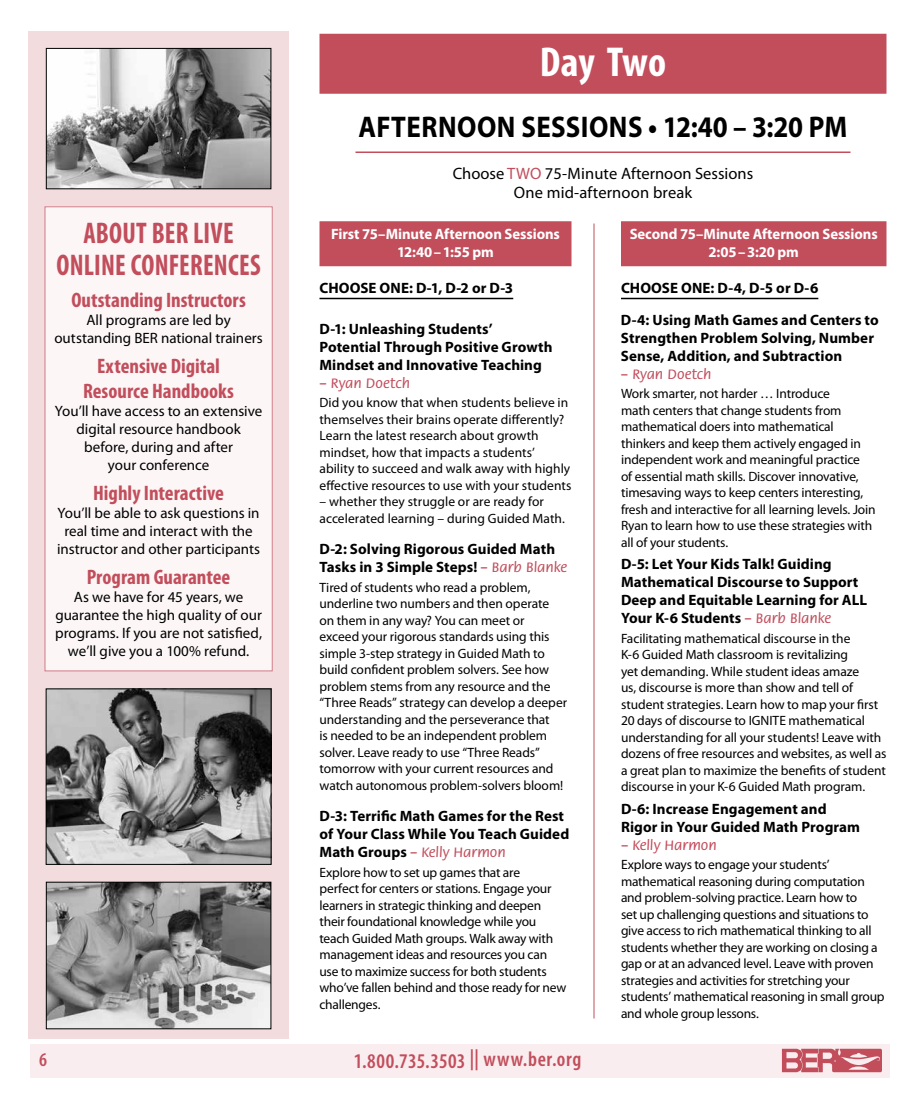
<style>
.page{position:relative;width:918px;height:1107px;background:#fff}
.page>*{position:absolute;margin:0;border:0;box-sizing:border-box;transform-origin:0 0}
.t1{font:700 condensed 42px "Myriad Pro";letter-spacing:.005em;color:#fff}
.t2{font:700 30px "Myriad Pro";letter-spacing:.015em;color:#000;scale:.9 1}
.t3{font:700 condensed 30px/31.5px "Myriad Pro";letter-spacing:.01em;color:#c24e5c;text-align:center;scale:.9 1}
.t4{font:700 condensed 21px/25.2px "Myriad Pro";color:#c24e5c;text-align:center}
.t5{font:600 condensed 21px "Myriad Pro";letter-spacing:.03em;color:#c24e5c}
.t6{font:600 condensed 19.5px "Myriad Pro";color:#c24e5c}
.t7{font:16.5px/19.8px "Myriad Pro";letter-spacing:.005em;color:#000;text-align:center}
.t8{font:700 15px/18px "Myriad Pro";letter-spacing:.005em;color:#000}
.t9{font:15px/18px "Myriad Pro";color:#000;text-align:center}
.t10{font:700 15px/18px "Myriad Pro";letter-spacing:-.005em;color:#fff;text-align:center}
.t11{font:500 15px "Flora Std";color:#c24e5c}
.t12{font:13.5px/16.5px "Myriad Pro";letter-spacing:-.01em;color:#000}
.s1{color:#c24e5c}
.s2{font-family:"Flora Std";font-weight:500;color:#c24e5c}
.s3{font-family:"Myriad Pro";font-weight:700;color:#000}
</style>
<div class="page">
<div style="left:320px;top:34px;width:566px;height:60px;background:#c24e5c"></div>
<hr style="left:356px;top:152px;width:494px;height:1px;background:#c24e5c">
<div style="left:320px;top:221px;width:252px;height:45px;background:#c24e5c"></div>
<hr style="left:320px;top:298px;width:193px;height:1px;background:#000">
<div style="left:621px;top:221px;width:265px;height:45px;background:#c24e5c"></div>
<hr style="left:621px;top:298px;width:197px;height:1px;background:#000">
<div style="left:28px;top:32px;width:261px;height:1008px;background:#f3dcde"></div>
<div style="left:30px;top:1044px;width:860px;height:33px;background:#f9edef"></div>
<svg style="left:782px;top:1049px;width:100px;height:23px"></svg>
<hr style="left:594px;top:224px;width:1px;height:794px;background:#c24e5c">
<div style="left:45px;top:207px;width:227px;height:464px;background:#fcf6f7"></div>
<div style="left:45px;top:206px;width:228px;height:465px;border:1px solid #d17a85"></div>
<img style="left:48px;top:50px;width:221px;height:137px">
<div style="left:46px;top:48px;width:225px;height:141px;border:1px solid #000"></div>
<img style="left:48px;top:691px;width:221px;height:172px">
<div style="left:46px;top:689px;width:225px;height:176px;border:1px solid #000"></div>
<img style="left:48px;top:884px;width:221px;height:143px">
<div style="left:46px;top:882px;width:225px;height:147px;border:1px solid #000"></div>
<h2 class="t3" style="left:57px;top:217px;width:228px">ABOUT BER LIVE<br>ONLINE CONFERENCES</h2>
<h3 class="t4" style="left:71px;top:287px;width:176px">Outstanding Instructors</h3>
<p class="t9" style="left:54px;top:311px;width:210px">All programs are led by outstanding BER national trainers</p>
<h3 class="t4" style="left:83px;top:353px;width:152px">Extensive Digital<br>Resource Handbooks</h3>
<p class="t9" style="left:55px;top:402px;width:209px">You’ll have access to an extensive digital resource handbook before, during and after<br>your conference</p>
<h3 class="t4" style="left:93px;top:480px;width:132px">Highly Interactive</h3>
<p class="t9" style="left:57px;top:504px;width:205px">You’ll be able to ask questions in real time and interact with the instructor and other participants</p>
<h3 class="t4" style="left:87px;top:564px;width:145px">Program Guarantee</h3>
<p class="t9" style="left:55px;top:587px;width:208px">As we have for 45 years, we guarantee the high quality of our programs. If you are not satisfied, we’ll give you a 100% refund.</p>
<h1 class="t1" style="left:540px;top:36px;width:128px">Day Two</h1>
<h2 class="t2" style="left:359px;top:107px;width:544px">AFTERNOON SESSIONS • 12:40 – 3:20 PM</h2>
<p class="t7" style="left:453px;top:163px;width:302px">Choose <span class="s1">TWO</span> 75-Minute Afternoon Sessions<br>One mid-afternoon break</p>
<p class="t10" style="left:331px;top:225px;width:230px">First 75–Minute Afternoon Sessions<br>12:40–1:55 pm</p>
<p class="t8" style="left:320px;top:279px;width:195px">CHOOSE ONE: D-1, D-2 or D-3</p>
<p class="t8" style="left:319px;top:319px;width:235px">D‑1: Unleashing Students’<br>Potential Through Positive Growth<br>Mindset and Innovative Teaching</p>
<p class="t11" style="left:319px;top:375px;width:92px">– Ryan Doetch</p>
<p class="t12" style="left:320px;top:394px;width:253px">Did you know that when students believe in themselves their brains operate differently?<br>Learn the latest research about growth mindset, how that impacts a students’ ability to succeed and walk away with highly effective resources to use with your students</p>
<p class="t12" style="left:320px;top:493px;width:247px">– whether they struggle or are ready for accelerated learning – during Guided Math.</p>
<p class="t8" style="left:320px;top:540px;width:249px">D‑2: Solving Rigorous Guided Math<br>Tasks in 3 Simple Steps! <span class="s2">– Barb Blanke</span></p>
<p class="t12" style="left:320px;top:579px;width:249px">Tired of students who read a problem, underline two numbers and then operate on them in any way? You can meet or exceed your rigorous standards using this simple 3-step strategy in Guided Math to build confident problem solvers. See how problem stems from any resource and the “Three Reads” strategy can develop a deeper understanding and the perseverance that<br>is needed to be an independent problem solver. Leave ready to use “Three Reads” tomorrow with your current resources and watch autonomous problem-solvers bloom!</p>
<p class="t8" style="left:320px;top:807px;width:251px">D-3: Terrific Math Games for the Rest of Your Class While You Teach Guided</p>
<p class="t11" style="left:320px;top:845px;width:188px"><span class="s3">Math Groups</span> – Kelly Harmon</p>
<p class="t12" style="left:320px;top:864px;width:248px">Explore how to set up games that are<br>perfect for centers or stations. Engage your learners in strategic thinking and deepen their foundational knowledge while you teach Guided Math groups. Walk away with management ideas and resources you can use to maximize success for both students who’ve fallen behind and those ready for new challenges.</p>
<p class="t10" style="left:630px;top:225px;width:250px">Second 75–Minute Afternoon Sessions<br>2:05–3:20 pm</p>
<p class="t8" style="left:621px;top:272px;width:259px;line-height:31.5px">CHOOSE ONE: D-4, D-5 or D-6<br>D‑4: Using Math Games and Centers to</p>
<p class="t8" style="left:621px;top:328px;width:255px">Strengthen Problem Solving, Number<br>Sense, Addition, and Subtraction</p>
<p class="t11" style="left:621px;top:366px;width:92px">– Ryan Doetch</p>
<p class="t12" style="left:621px;top:385px;width:256px">Work smarter, not harder … Introduce<br>math centers that change students from mathematical doers into mathematical thinkers and keep them actively engaged in independent work and meaningful practice<br>of essential math skills. Discover innovative, timesaving ways to keep centers interesting, fresh and interactive for all learning levels. Join Ryan to learn how to use these strategies with all of your students.</p>
<p class="t8" style="left:621px;top:555px;width:248px">D‑5: Let Your Kids Talk! Guiding Mathematical Discourse to Support Deep and Equitable Learning for ALL Your K-6 Students <span class="s2">– Barb Blanke</span></p>
<p class="t12" style="left:621px;top:630px;width:267px">Facilitating mathematical discourse in the<br>K-6 Guided Math classroom is revitalizing<br>yet demanding. While student ideas amaze<br>us, discourse is more than show and tell of student strategies. Learn how to map your first 20 days of discourse to IGNITE mathematical understanding for all your students! Leave with dozens of free resources and websites, as well as a great plan to maximize the benefits of student discourse in your K-6 Guided Math program.</p>
<p class="t8" style="left:621px;top:799px;width:241px">D‑6: Increase Engagement and<br>Rigor in Your Guided Math Program</p>
<p class="t11" style="left:621px;top:837px;width:97px">– Kelly Harmon</p>
<p class="t12" style="left:621px;top:856px;width:265px">Explore ways to engage your students’ mathematical reasoning during computation and problem-solving practice. Learn how to<br>set up challenging questions and situations to give access to rich mathematical thinking to all students whether they are working on closing a gap or at an advanced level. Leave with proven strategies and activities for stretching your students’ mathematical reasoning in small group and whole group lessons.</p>
<h3 class="t6" style="left:39px;top:1048px;width:9px">6</h3>
<h3 class="t5" style="left:354px;top:1048px;width:229px">1.800.735.3503 || www.ber.org</h3>
</div>
